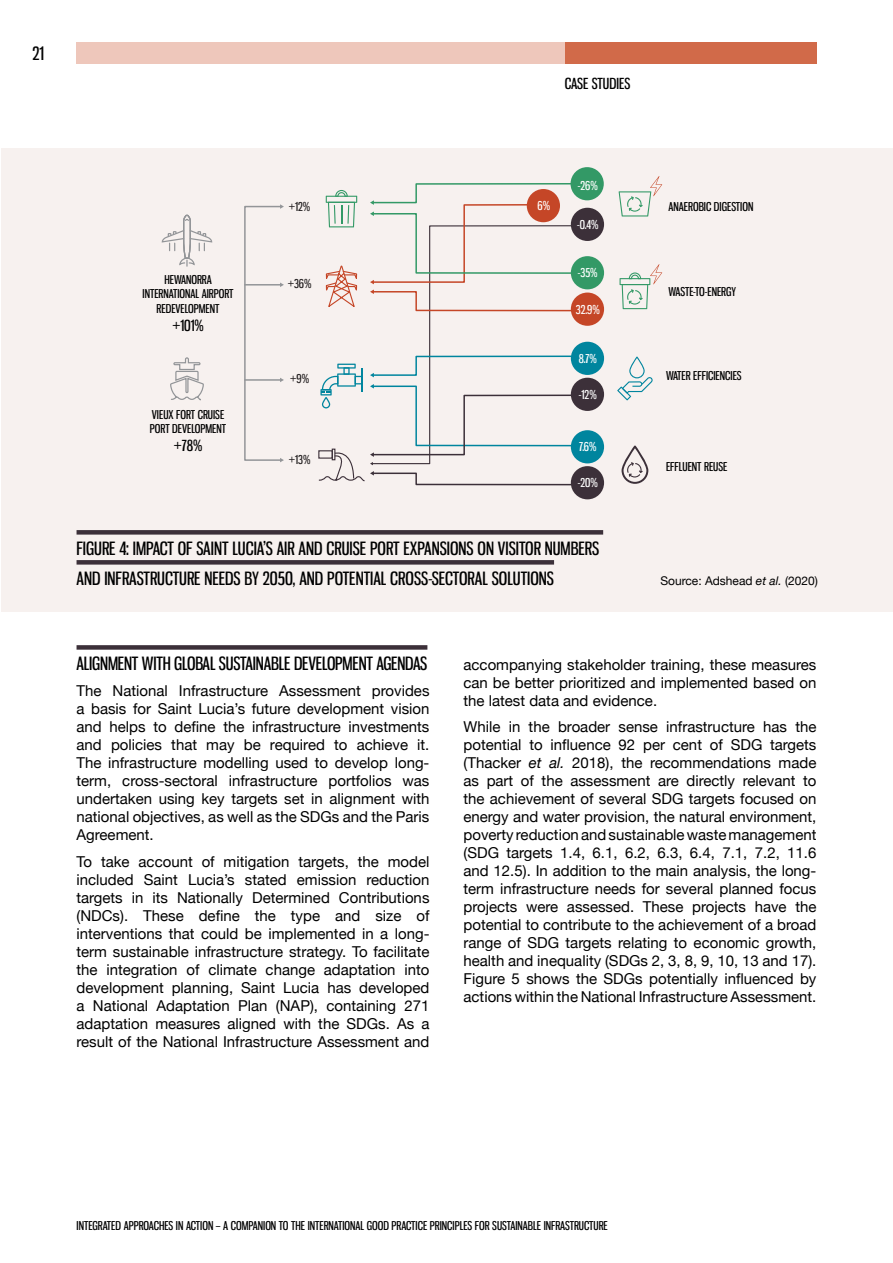
<style>
.page{position:relative;width:893px;height:1263px;background:#fff}
.page>*{position:absolute;margin:0;border:0;box-sizing:border-box;transform-origin:0 0}
.AVENIR_JUST{font:18px/30px "Gnuolane Rg";color:#000}
.AVENIR_JUST-2{font:15px/18px "Helvetica Neue";color:#000;text-align:justify}
.t1{font:15px "Gnuolane Rg";color:#000}
.t2{font:12px/14.4px "Gnuolane Rg";color:#000}
.t3{font:12px "Gnuolane Rg";color:#fff}
.AVENIR_JUST-3{font:12px "Helvetica Neue";color:#000}
.t4{font:12px "Gnuolane Rg";color:#231f20}
.s1{font-style:italic}
</style>
<div class="page">
<div style="left:77px;top:43px;width:488px;height:21px;background:#eec7bb"></div>
<div style="left:565px;top:43px;width:251px;height:21px;background:#d16a49"></div>
<div style="left:2px;top:149px;width:891px;height:463px;background:#f7f1ef"></div>
<div style="left:571px;top:208px;width:33px;height:33px;background:#3c3039;border-radius:50%"></div>
<div style="left:571px;top:293px;width:33px;height:33px;background:#c54627;border-radius:50%"></div>
<div style="left:571px;top:342px;width:33px;height:33px;background:#00859e;border-radius:50%"></div>
<div style="left:571px;top:378px;width:33px;height:33px;background:#3c3039;border-radius:50%"></div>
<div style="left:571px;top:430px;width:33px;height:33px;background:#00859e;border-radius:50%"></div>
<div style="left:571px;top:466px;width:33px;height:33px;background:#3c3039;border-radius:50%"></div>
<div style="left:571px;top:167px;width:33px;height:33px;background:#396;border-radius:50%"></div>
<svg style="left:326px;top:190px;width:31px;height:37px"></svg>
<svg style="left:617px;top:356px;width:36px;height:44px"></svg>
<svg style="left:622px;top:445px;width:26px;height:39px"></svg>
<div style="left:571px;top:256px;width:33px;height:33px;background:#396;border-radius:50%"></div>
<svg style="left:370px;top:182px;width:203px;height:130px"></svg>
<svg style="left:619px;top:176px;width:43px;height:40px"></svg>
<svg style="left:619px;top:264px;width:43px;height:45px"></svg>
<svg style="left:325px;top:265px;width:33px;height:42px"></svg>
<svg style="left:318px;top:355px;width:255px;height:131px"></svg>
<div style="left:244px;top:206px;width:37px;height:255px;border:2px solid #939598"></div>
<svg style="left:280px;top:204px;width:4px;height:5px"></svg>
<svg style="left:280px;top:458px;width:4px;height:4px"></svg>
<hr style="left:245px;top:284px;width:36px;height:2px;background:#939598">
<hr style="left:245px;top:379px;width:36px;height:2px;background:#939598">
<svg style="left:161px;top:214px;width:52px;height:52px"></svg>
<svg style="left:170px;top:357px;width:34px;height:44px"></svg>
<div style="left:77px;top:645px;width:350px;height:5px;background:#3c3039"></div>
<div style="left:77px;top:530px;width:526px;height:5px;background:#3c3039"></div>
<div style="left:77px;top:560px;width:477px;height:5px;background:#3c3039"></div>
<p class="AVENIR_JUST" style="left:32px;top:39px;width:13px">21</p>
<p class="t1" style="left:565px;top:74px;width:67px">CASE STUDIES</p>
<p class="t2" style="left:143px;top:272px;width:92px;text-align:center">HEWANORRA<br>INTERNATIONAL AIRPORT<br>REDEVELOPMENT</p>
<p class="t1" style="left:172px;top:316px;width:33px">+101%</p>
<p class="t2" style="left:150px;top:407px;width:78px">VIEUX FORT CRUISE<br>PORT DEVELOPMENT</p>
<p class="t1" style="left:174px;top:437px;width:30px">+78%</p>
<p class="t4" style="left:289px;top:199px;width:23px">+12%</p>
<p class="t3" style="left:537px;top:198px;width:14px">6%</p>
<p class="t4" style="left:288px;top:276px;width:25px">+36%</p>
<p class="t4" style="left:290px;top:372px;width:20px">+9%</p>
<p class="t4" style="left:289px;top:452px;width:23px">+13%</p>
<p class="t3" style="left:578px;top:178px;width:22px">-26%</p>
<p class="t3" style="left:577px;top:217px;width:23px">-0.4%</p>
<p class="t3" style="left:578px;top:266px;width:21px">-35%</p>
<p class="t3" style="left:576px;top:302px;width:25px">32.9%</p>
<p class="t3" style="left:579px;top:351px;width:20px">8.7%</p>
<p class="t3" style="left:579px;top:387px;width:19px">-12%</p>
<p class="t3" style="left:579px;top:440px;width:19px">7.6%</p>
<p class="t3" style="left:578px;top:475px;width:22px">-20%</p>
<p class="AVENIR_JUST" style="left:77px;top:533px;width:524px">FIGURE 4: IMPACT OF SAINT LUCIA’S AIR AND CRUISE PORT EXPANSIONS ON VISITOR NUMBERS<br>AND INFRASTRUCTURE NEEDS BY 2050, AND POTENTIAL CROSS-SECTORAL SOLUTIONS</p>
<p class="t2" style="left:668px;top:199px;width:86px">ANAEROBIC DIGESTION</p>
<p class="t2" style="left:668px;top:285px;width:69px">WASTE-TO-ENERGY</p>
<p class="t2" style="left:666px;top:368px;width:77px">WATER EFFICIENCIES</p>
<p class="t2" style="left:666px;top:459px;width:63px">EFFLUENT REUSE</p>
<p class="AVENIR_JUST-3" style="left:660px;top:572px;width:159px">Source: Adshead <span class="s1">et al.</span> (2020)</p>
<p class="AVENIR_JUST" style="left:77px;top:648px;width:352px">ALIGNMENT WITH GLOBAL SUSTAINABLE DEVELOPMENT AGENDAS</p>
<p class="AVENIR_JUST-2" style="left:77px;top:683px;width:354px">The National Infrastructure Assessment provides a basis for Saint Lucia’s future development vision and helps to define the infrastructure investments and policies that may be required to achieve it.<br>The infrastructure modelling used to develop long&shy;term, cross-sectoral infrastructure portfolios was undertaken using key targets set in alignment with national objectives, as well as the SDGs and the Paris Agreement.</p>
<p class="AVENIR_JUST-2" style="left:77px;top:853px;width:354px">To take account of mitigation targets, the model included Saint Lucia’s stated emission reduction targets in its Nationally Determined Contributions (NDCs). These define the type and size of interventions that could be implemented in a long&shy;term sustainable infrastructure strategy. To facilitate the integration of climate change adaptation into development planning, Saint Lucia has developed a National Adaptation Plan (NAP), containing 271 adaptation measures aligned with the SDGs. As a result of the National Infrastructure Assessment and</p>
<p class="AVENIR_JUST-2" style="left:463px;top:656px;width:354px">accompanying stakeholder training, these measures can be better prioritized and implemented based on the latest data and evidence.</p>
<p class="AVENIR_JUST-2" style="left:463px;top:719px;width:354px">While in the broader sense infrastructure has the potential to influence 92 per cent of SDG targets (Thacker <span class="s1">et al.</span> 2018), the recommendations made as part of the assessment are directly relevant to the achievement of several SDG targets focused on energy and water provision, the natural environment, poverty reduction and sustainable waste management (SDG targets 1.4, 6.1, 6.2, 6.3, 6.4, 7.1, 7.2, 11.6 and 12.5). In addition to the main analysis, the long&shy;term infrastructure needs for several planned focus projects were assessed. These projects have the potential to contribute to the achievement of a broad range of SDG targets relating to economic growth, health and inequality (SDGs 2, 3, 8, 9, 10, 13 and 17).<br>Figure 5 shows the SDGs potentially influenced by actions within the National Infrastructure Assessment.</p>
<p class="t2" style="left:77px;top:1218px;width:533px">INTEGRATED APPROACHES IN ACTION – A COMPANION TO THE INTERNATIONAL GOOD PRACTICE PRINCIPLES FOR SUSTAINABLE INFRASTRUCTURE</p>
</div>
